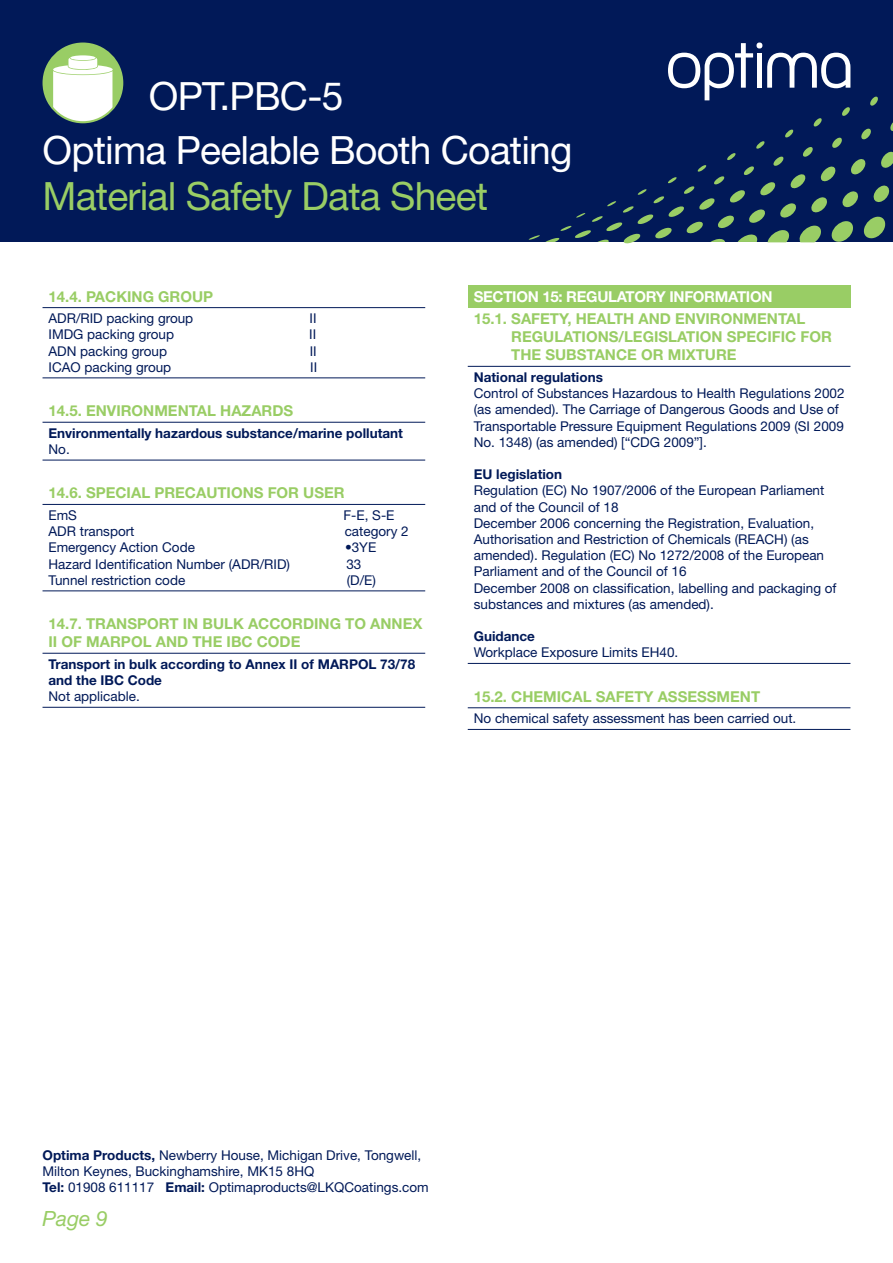
<style>
.page{position:relative;width:893px;height:1263px;background:#fff}
.page>*{position:absolute;margin:0;border:0;box-sizing:border-box;transform-origin:0 0}
.t1{font:39px "Helvetica Neue LT Std";letter-spacing:-.02em;color:#fff}
.t2{font:39px "Helvetica Neue LT Std";letter-spacing:-.02em;color:#99cd65}
.t3{font:italic 21px "Helvetica Neue LT Std";color:#99cd65}
.t4{font:700 15px/18px "Helvetica Neue LT Std";color:#99cd65}
.t5{font:700 15px "Helvetica Neue LT Std";letter-spacing:-.02em;color:#fff}
.t6{font:13.5px/16.2px "Helvetica Neue LT Std";color:#011958}
.t7{font:700 13.5px/16.2px "Helvetica Neue LT Std";color:#011958}
.s1{font-weight:700}
</style>
<div class="page">
<div style="left:0;top:0;width:893px;height:242px;background:#011958"></div>
<svg style="left:528px;top:43px;width:365px;height:201px"></svg>
<div style="left:43px;top:43px;width:80px;height:80px;background:#99cd65;border-radius:50%"></div>
<svg style="left:53px;top:55px;width:60px;height:66px;background:#e5eee0"></svg>
<hr style="left:43px;top:307px;width:382px;height:1px;background:#011958">
<hr style="left:43px;top:378px;width:382px;height:1px;background:#011958">
<hr style="left:43px;top:422px;width:382px;height:1px;background:#011958">
<hr style="left:43px;top:460px;width:382px;height:1px;background:#011958">
<hr style="left:43px;top:504px;width:382px;height:1px;background:#011958">
<hr style="left:43px;top:591px;width:382px;height:1px;background:#011958">
<hr style="left:43px;top:653px;width:382px;height:1px;background:#011958">
<hr style="left:43px;top:707px;width:382px;height:1px;background:#011958">
<hr style="left:468px;top:707px;width:382px;height:1px;background:#011958">
<hr style="left:468px;top:729px;width:382px;height:1px;background:#011958">
<div style="left:468px;top:285px;width:382px;height:23px;background:#99cd65"></div>
<hr style="left:468px;top:366px;width:382px;height:1px;background:#011958">
<hr style="left:468px;top:663px;width:382px;height:1px;background:#011958">
<h1 class="t1" style="left:149px;top:73px;width:196px">OPT.PBC-5</h1>
<h1 class="t1" style="left:43px;top:127px;width:532px">Optima Peelable Booth Coating</h1>
<h1 class="t2" style="left:43px;top:173px;width:447px">Material Safety Data Sheet</h1>
<p class="t4" style="left:49px;top:287px;width:166px">14.4. PACKING GROUP</p>
<p class="t6" style="left:49px;top:310px;width:146px">ADR/RID packing group</p>
<p class="t6" style="left:310px;top:310px;width:8px">II</p>
<p class="t6" style="left:49px;top:326px;width:127px">IMDG packing group</p>
<p class="t6" style="left:309px;top:326px;width:8px">II</p>
<p class="t6" style="left:49px;top:343px;width:120px">ADN packing group</p>
<p class="t6" style="left:310px;top:343px;width:8px">II</p>
<p class="t6" style="left:49px;top:359px;width:124px">ICAO packing group</p>
<p class="t6" style="left:310px;top:359px;width:8px">II</p>
<p class="t4" style="left:49px;top:402px;width:246px">14.5. ENVIRONMENTAL HAZARDS</p>
<p class="t7" style="left:49px;top:425px;width:356px">Environmentally hazardous substance/marine pollutant</p>
<p class="t6" style="left:49px;top:441px;width:23px">No.</p>
<p class="t4" style="left:49px;top:484px;width:298px">14.6. SPECIAL PRECAUTIONS FOR USER</p>
<p class="t6" style="left:49px;top:507px;width:30px">EmS</p>
<p class="t6" style="left:343px;top:507px;width:53px">F-E, S-E</p>
<p class="t6" style="left:49px;top:523px;width:88px">ADR transport</p>
<p class="t6" style="left:345px;top:523px;width:66px">category 2</p>
<p class="t6" style="left:49px;top:539px;width:148px">Emergency Action Code</p>
<p class="t6" style="left:345px;top:539px;width:33px">•3YE</p>
<p class="t6" style="left:49px;top:556px;width:243px">Hazard Identification Number (ADR/RID)</p>
<p class="t6" style="left:346px;top:556px;width:17px">33</p>
<p class="t6" style="left:49px;top:572px;width:138px">Tunnel restriction code</p>
<p class="t6" style="left:347px;top:572px;width:31px">(D/E)</p>
<p class="t4" style="left:49px;top:614px;width:375px">14.7. TRANSPORT IN BULK ACCORDING TO ANNEX<br>II OF MARPOL AND THE IBC CODE</p>
<p class="t7" style="left:49px;top:656px;width:368px">Transport in bulk according to Annex II of MARPOL 73/78 and the IBC Code</p>
<p class="t6" style="left:49px;top:688px;width:93px">Not applicable.</p>
<p class="t4" style="left:474px;top:687px;width:288px">15.2. CHEMICAL SAFETY ASSESSMENT</p>
<p class="t6" style="left:474px;top:710px;width:324px">No chemical safety assessment has been carried out.</p>
<p class="t5" style="left:474px;top:287px;width:300px">SECTION 15: REGULATORY INFORMATION</p>
<p class="t4" style="left:511px;top:310px;width:322px;text-indent:-38px">15.1. SAFETY, HEALTH AND ENVIRONMENTAL<br>REGULATIONS/LEGISLATION SPECIFIC FOR<br>THE SUBSTANCE OR MIXTURE</p>
<p class="t7" style="left:474px;top:369px;width:131px">National regulations</p>
<p class="t6" style="left:474px;top:385px;width:372px">Control of Substances Hazardous to Health Regulations 2002 (as amended). The Carriage of Dangerous Goods and Use of Transportable Pressure Equipment Regulations 2009 (SI 2009<br>No. 1348) (as amended) [“CDG 2009”].</p>
<p class="t7" style="left:474px;top:466px;width:90px">EU legislation</p>
<p class="t6" style="left:474px;top:482px;width:364px">Regulation (EC) No 1907/2006 of the European Parliament and of the Council of 18<br>December 2006 concerning the Registration, Evaluation, Authorisation and Restriction of Chemicals (REACH) (as amended). Regulation (EC) No 1272/2008 of the European Parliament and of the Council of 16<br>December 2008 on classification, labelling and packaging of substances and mixtures (as amended).</p>
<p class="t7" style="left:474px;top:628px;width:63px">Guidance</p>
<p class="t6" style="left:474px;top:644px;width:206px">Workplace Exposure Limits EH40.</p>
<p class="t6" style="left:43px;top:1146px;width:388px"><span class="s1">Optima Products,</span> Newberry House, Michigan Drive, Tongwell,<br>Milton Keynes, Buckinghamshire, MK15 8HQ<br><span class="s1">Tel:</span> 01908 611117 <span class="s1">Email:</span> Optimaproducts@LKQCoatings.com</p>
<h2 class="t3" style="left:43px;top:1206px;width:67px">Page 9</h2>
</div>
